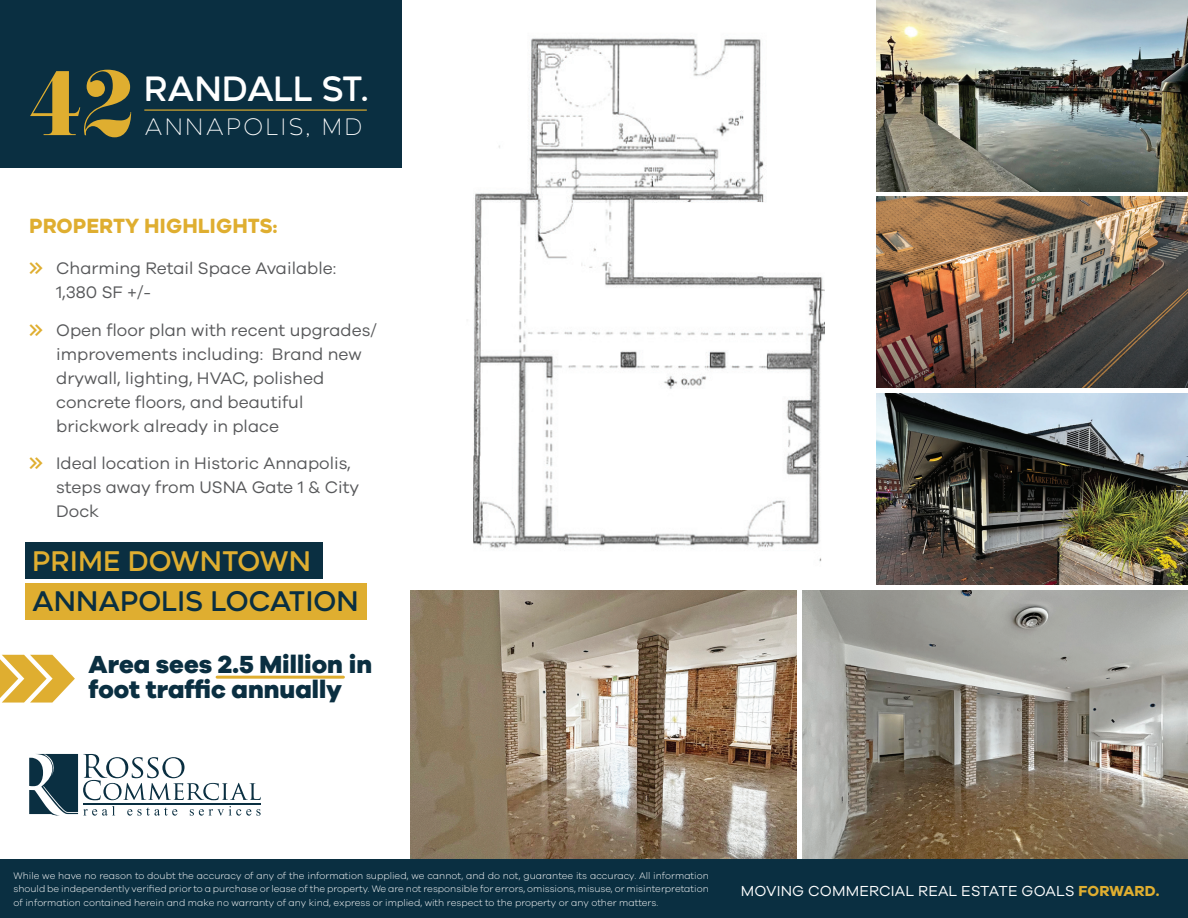
<style>
.page{position:relative;width:1188px;height:918px;background:#fff}
.page>*{position:absolute;margin:0;border:0;box-sizing:border-box;transform-origin:0 0}
.t1{font:79.95px "Eloquent JF Pro";color:#dfae30}
.t2{font:600 33.45px "Heavitas Neue";letter-spacing:-.015em;color:#fff}
.t3{font:600 27px "Heavitas Neue";color:#0a2f41}
.t4{font:600 27px "Heavitas Neue";color:#dfae30}
.t5{font:800 25.5px/25.5px "Galano Grotesque";color:#0a2f41}
.t6{font:200 22.65px "Heavitas Neue";letter-spacing:.1em;color:#fff}
.t7{font:800 19.5px "Heavitas Neue";color:#dfae30}
.t8{font:17.25px/24px "Galano Grotesque";color:#57585a}
.t9{font:15px "Galano Grotesque";letter-spacing:.01em;color:#fff}
.t10{font:300 9.75px/13.5px "Galano Grotesque";color:#fff;text-align:justify}
.s1{font-family:"Click Bits Arrows 2";color:#dfae30}
.s2{font-weight:700;color:#dfae30}
</style>
<div class="page">
<img style="left:802px;top:591px;width:386px;height:269px">
<div style="left:25px;top:542px;width:297px;height:37px;background:#0a2f41"></div>
<svg style="left:29px;top:754px;width:232px;height:62px"></svg>
<div style="left:0;top:0;width:402px;height:167px;background:#0a2f41"></div>
<div style="left:25px;top:583px;width:341px;height:37px;background:#dfae30"></div>
<img style="left:473px;top:38px;width:351px;height:524px">
<img style="left:410px;top:591px;width:386px;height:269px">
<img style="left:876px;top:0;width:312px;height:191px">
<img style="left:876px;top:197px;width:312px;height:191px">
<img style="left:876px;top:393px;width:312px;height:191px">
<hr style="left:144px;top:110px;width:223px;height:1px;background:#dfae30">
<div style="left:0;top:860px;width:1188px;height:58px;background:#0a2f41"></div>
<svg style="left:0;top:655px;width:75px;height:48px"></svg>
<hr style="left:217px;top:676px;width:126px;height:3px;background:#dfae30">
<h1 class="t1" style="left:29px;top:61px;width:106px">42</h1>
<h2 class="t2" style="left:144px;top:68px;width:226px">RANDALL ST.</h2>
<h3 class="t6" style="left:144px;top:113px;width:220px">ANNAPOLIS, MD</h3>
<h3 class="t7" style="left:29px;top:214px;width:249px">PROPERTY HIGHLIGHTS:</h3>
<h3 class="t8" style="left:56px;top:256px;width:282px;text-indent:-27px"><span class="s1">6</span> Charming Retail Space Available:<br>1,380 SF +/-</h3>
<h3 class="t8" style="left:56px;top:317px;width:322px;text-indent:-27px"><span class="s1">6</span> Open floor plan with recent upgrades/ improvements including: Brand new drywall, lighting, HVAC, polished concrete floors, and beautiful brickwork already in place</h3>
<h3 class="t8" style="left:56px;top:451px;width:305px;text-indent:-27px"><span class="s1">6</span> Ideal location in Historic Annapolis, steps away from USNA Gate 1 &amp; City<br>Dock</h3>
<h3 class="t4" style="left:32px;top:544px;width:280px">PRIME DOWNTOWN</h3>
<h3 class="t3" style="left:32px;top:585px;width:328px">ANNAPOLIS LOCATION</h3>
<h3 class="t5" style="left:89px;top:651px;width:285px">Area sees 2.5 Million in foot traffic annually</h3>
<p class="t10" style="left:14px;top:869px;width:697px">While we have no reason to doubt the accuracy of any of the information supplied, we cannot, and do not, guarantee its accuracy. All information should be independently verified prior to a purchase or lease of the property. We are not responsible for errors, omissions, misuse, or misinterpretation of information contained herein and make no warranty of any kind, express or implied, with respect to the property or any other matters.</p>
<h3 class="t9" style="left:741px;top:881px;width:420px">MOVING COMMERCIAL REAL ESTATE GOALS <span class="s2">FORWARD.</span></h3>
</div>
